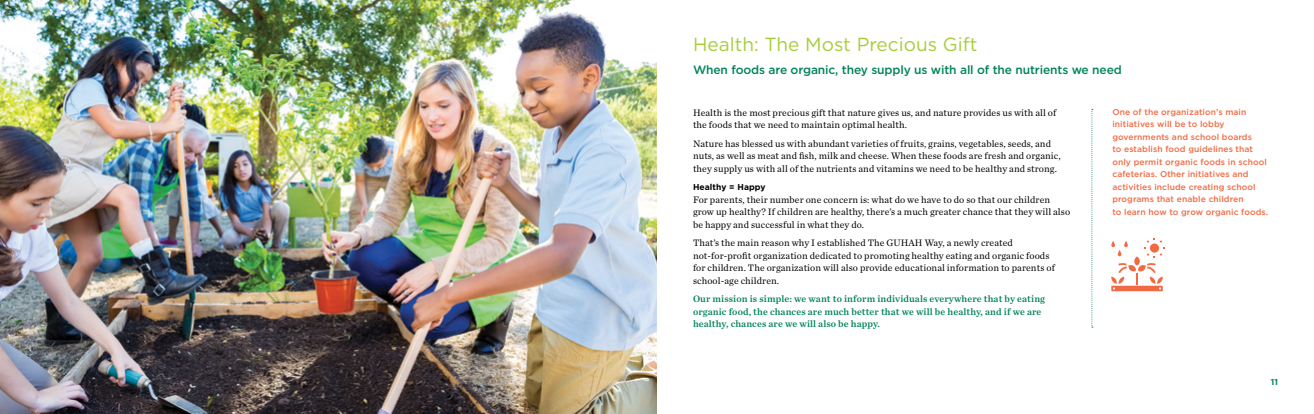
<style>
.page{position:relative;width:1314px;height:414px;background:#fff}
.page>*{position:absolute;margin:0;border:0;box-sizing:border-box;transform-origin:0 0}
.t1{font:19px "Gotham";color:#a6ce39}
.t2{font:500 12px "Gotham";letter-spacing:-.01em;color:#00835b}
.t3{font:9.8px/12.5px "Chronicle Text G1";letter-spacing:.01em;color:#000}
.t4{font:9.8px/12.5px "Chronicle Text G1 Semi";letter-spacing:.01em;color:#00835b}
.t5{font:500 8.5px/12.5px "Gotham";letter-spacing:.01em;color:#f26a43}
.t6{font:700 8.5px "Gotham";letter-spacing:.01em;color:#000}
.t7{font:700 8.5px "Gotham";color:#00835b}
</style>
<div class="page">
<svg style="left:1091px;top:109px;width:2px;height:219px"></svg>
<svg style="left:1111px;top:238px;width:54px;height:53px"></svg>
<img style="left:0;top:0;width:657px;height:414px">
<h1 class="t1" style="left:693px;top:32px;width:286px">Health: The Most Precious Gift</h1>
<p class="t2" style="left:693px;top:62px;width:430px">When foods are organic, they supply us with all of the nutrients we need</p>
<p class="t3" style="left:693px;top:106px;width:365px">Health is the most precious gift that nature gives us, and nature provides us with all of the foods that we need to maintain optimal health.</p>
<p class="t3" style="left:693px;top:137px;width:369px">Nature has blessed us with abundant varieties of fruits, grains, vegetables, seeds, and nuts, as well as meat and fish, milk and cheese. When these foods are fresh and organic, they supply us with all of the nutrients and vitamins we need to be healthy and strong.</p>
<p class="t6" style="left:693px;top:182px;width:74px">Healthy = Happy</p>
<p class="t3" style="left:693px;top:193px;width:379px">For parents, their number one concern is: what do we have to do so that our children grow up healthy? If children are healthy, there’s a much greater chance that they will also be happy and successful in what they do.</p>
<p class="t3" style="left:693px;top:237px;width:363px">That’s the main reason why I established The GUHAH Way, a newly created not-for-profit organization dedicated to promoting healthy eating and organic foods for children. The organization will also provide educational information to parents of school-age children.</p>
<p class="t4" style="left:693px;top:293px;width:354px">Our mission is simple: we want to inform individuals everywhere that by eating organic food, the chances are much better that we will be healthy, and if we are healthy, chances are we will also be happy.</p>
<p class="t5" style="left:1112px;top:105px;width:157px">One of the organization’s main initiatives will be to lobby governments and school boards<br>to establish food guidelines that only permit organic foods in school cafeterias. Other initiatives and activities include creating school programs that enable children<br>to learn how to grow organic foods.</p>
<p class="t7" style="left:1271px;top:376px;width:9px">11</p>
</div>
